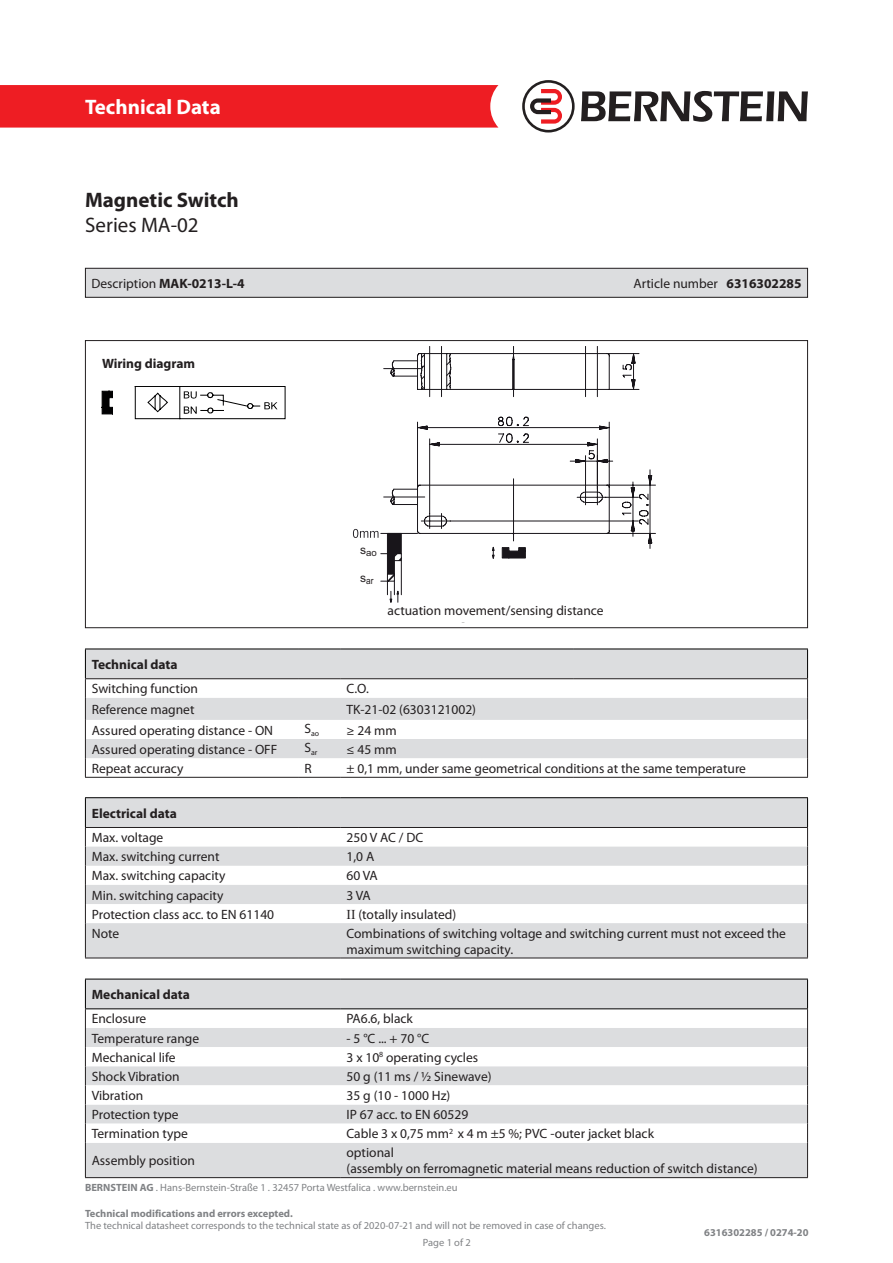
<style>
.page{position:relative;width:893px;height:1263px;background:#fff}
.page>*{position:absolute;margin:0;border:0;box-sizing:border-box;transform-origin:0 0}
.t1{font:700 21px "Myriad Pro";color:#231f20}
.t2{font:700 21px "Myriad Pro";color:#fff}
.t3{font:21px "Myriad Pro";color:#231f20}
.t4{font:13.5px/16.2px "Myriad Pro";color:#231f20}
.t5{font:700 13.5px "Myriad Pro";color:#231f20}
.t6{font:10.5px/16.8px "Myriad Pro";color:#808285}
.t7{font:700 10.5px "Myriad Pro";color:#808285}
.t8{font:9.6px "Arial";color:#231f20;scale:.86 1}
.t9{font:9.6px "Arial";color:#231f20}
.t10{font:7.8px "Myriad Pro";color:#231f20}
.s1{font-weight:400}
.s2{font-weight:700}
.s3{font-family:"Times New Roman"}
</style>
<div class="page">
<div style="left:0;top:85px;width:498px;height:43px;background:#ee1d23"></div>
<svg style="left:581px;top:91px;width:227px;height:31px"></svg>
<svg style="left:522px;top:80px;width:53px;height:53px"></svg>
<svg style="left:383px;top:346px;width:273px;height:203px"></svg>
<svg style="left:393px;top:353px;width:256px;height:182px"></svg>
<svg style="left:353px;top:529px;width:173px;height:74px"></svg>
<svg style="left:135px;top:386px;width:150px;height:33px"></svg>
<svg style="left:102px;top:391px;width:11px;height:23px"></svg>
<div style="left:85px;top:268px;width:722px;height:29px;background:#dcdddf"></div>
<div style="left:85px;top:268px;width:723px;height:30px;border:1px solid #231f20"></div>
<svg style="left:86px;top:650px;width:721px;height:108px;fill:#dcdddf"></svg>
<hr style="left:85px;top:649px;width:213px;height:1px;background:#000">
<hr style="left:298px;top:649px;width:42px;height:1px;background:#000">
<hr style="left:340px;top:649px;width:234px;height:1px;background:#000">
<hr style="left:574px;top:649px;width:234px;height:1px;background:#000">
<hr style="left:85px;top:678px;width:213px;height:1px;background:#231f20">
<hr style="left:298px;top:678px;width:42px;height:1px;background:#231f20">
<hr style="left:340px;top:678px;width:234px;height:1px;background:#231f20">
<hr style="left:574px;top:678px;width:234px;height:1px;background:#231f20">
<svg style="left:807px;top:649px;width:1px;height:128px"></svg>
<hr style="left:85px;top:777px;width:213px;height:1px;background:#231f20">
<hr style="left:298px;top:777px;width:42px;height:1px;background:#231f20">
<hr style="left:340px;top:777px;width:234px;height:1px;background:#231f20">
<hr style="left:574px;top:777px;width:234px;height:1px;background:#231f20">
<svg style="left:85px;top:649px;width:1px;height:128px"></svg>
<svg style="left:86px;top:798px;width:721px;height:160px;fill:#dcdddf"></svg>
<hr style="left:85px;top:797px;width:213px;height:1px;background:#000">
<hr style="left:298px;top:797px;width:42px;height:1px;background:#000">
<hr style="left:340px;top:797px;width:468px;height:1px;background:#000">
<hr style="left:85px;top:827px;width:213px;height:1px;background:#231f20">
<hr style="left:298px;top:827px;width:42px;height:1px;background:#231f20">
<hr style="left:340px;top:827px;width:468px;height:1px;background:#231f20">
<svg style="left:807px;top:798px;width:1px;height:125px"></svg>
<hr style="left:85px;top:923px;width:1px;height:35px;background:#231f20">
<hr style="left:807px;top:923px;width:1px;height:35px;background:#231f20">
<hr style="left:85px;top:958px;width:213px;height:1px;background:#231f20">
<hr style="left:298px;top:958px;width:42px;height:1px;background:#231f20">
<hr style="left:340px;top:958px;width:468px;height:1px;background:#231f20">
<svg style="left:85px;top:798px;width:1px;height:125px"></svg>
<div style="left:86px;top:980px;width:721px;height:197px;background:#dcdddf"></div>
<svg style="left:86px;top:1009px;width:721px;height:134px"></svg>
<hr style="left:85px;top:979px;width:255px;height:1px;background:#000">
<svg style="left:85px;top:979px;width:1px;height:164px"></svg>
<hr style="left:340px;top:979px;width:468px;height:1px;background:#000">
<svg style="left:807px;top:979px;width:1px;height:164px"></svg>
<hr style="left:85px;top:1008px;width:255px;height:1px;background:#000">
<hr style="left:340px;top:1008px;width:468px;height:1px;background:#000">
<hr style="left:85px;top:1143px;width:1px;height:34px;background:#231f20">
<hr style="left:807px;top:1143px;width:1px;height:34px;background:#231f20">
<hr style="left:85px;top:1177px;width:255px;height:1px;background:#231f20">
<hr style="left:340px;top:1177px;width:468px;height:1px;background:#231f20">
<h1 class="t2" style="left:85px;top:93px;width:137px">Technical Data</h1>
<p class="t1" style="left:85px;top:186px;width:155px">Magnetic Switch</p>
<p class="t3" style="left:85px;top:212px;width:115px">Series MA-02</p>
<p class="t5" style="left:91px;top:274px;width:155px"><span class="s1">Description</span> MAK-0213-L-4</p>
<p class="t4" style="left:633px;top:275px;width:170px">Article number <span class="s2">6316302285</span></p>
<p class="t5" style="left:102px;top:354px;width:95px">Wiring diagram</p>
<p class="t9" style="left:360px;top:546px;width:18px"><sup>s</sup>ao</p>
<p class="t8" style="left:360px;top:574px;width:17px"><sup>s</sup>ar</p>
<p class="t4" style="left:388px;top:602px;width:218px">actuation movement/sensing distance</p>
<p class="t5" style="left:92px;top:655px;width:87px">Technical data</p>
<p class="t4" style="left:92px;top:680px;width:108px">Switching function</p>
<p class="t4" style="left:347px;top:680px;width:24px">C.O.</p>
<p class="t4" style="left:92px;top:701px;width:104px">Reference magnet</p>
<p class="t4" style="left:347px;top:701px;width:131px">TK-21-02 (6303121002)</p>
<p class="t4" style="left:92px;top:722px;width:183px">Assured operating distance - ON</p>
<p class="t10" style="left:304px;top:729px;width:16px"><sup>S</sup>ao</p>
<p class="t4" style="left:347px;top:722px;width:52px">≥ 24 mm</p>
<p class="t4" style="left:92px;top:741px;width:187px">Assured operating distance - OFF</p>
<p class="t10" style="left:304px;top:748px;width:15px"><sup>S</sup>ar</p>
<p class="t4" style="left:347px;top:741px;width:52px">≤ 45 mm</p>
<p class="t4" style="left:92px;top:760px;width:93px">Repeat accuracy</p>
<p class="t4" style="left:304px;top:760px;width:9px">R</p>
<p class="t4" style="left:347px;top:760px;width:401px">± 0,1 mm, under same geometrical conditions at the same temperature</p>
<p class="t5" style="left:92px;top:804px;width:87px">Electrical data</p>
<p class="t4" style="left:92px;top:829px;width:73px">Max. voltage</p>
<p class="t4" style="left:347px;top:829px;width:78px">250 V AC / DC</p>
<p class="t4" style="left:92px;top:848px;width:129px">Max. switching current</p>
<p class="t4" style="left:347px;top:848px;width:29px">1,0 A</p>
<p class="t4" style="left:92px;top:867px;width:135px">Max. switching capacity</p>
<p class="t4" style="left:347px;top:867px;width:33px">60 VA</p>
<p class="t4" style="left:92px;top:887px;width:133px">Min. switching capacity</p>
<p class="t4" style="left:347px;top:887px;width:26px">3 VA</p>
<p class="t4" style="left:92px;top:906px;width:184px">Protection class acc. to EN 61140</p>
<p class="t4" style="left:347px;top:906px;width:111px"><span class="s3">II</span> (totally insulated)</p>
<p class="t4" style="left:92px;top:925px;width:29px">Note</p>
<p class="t4" style="left:347px;top:925px;width:441px">Combinations of switching voltage and switching current must not exceed the maximum switching capacity.</p>
<p class="t5" style="left:92px;top:986px;width:100px">Mechanical data</p>
<p class="t4" style="left:92px;top:1011px;width:56px">Enclosure</p>
<p class="t4" style="left:347px;top:1011px;width:68px">PA6.6, black</p>
<p class="t4" style="left:92px;top:1030px;width:109px">Temperature range</p>
<p class="t4" style="left:347px;top:1030px;width:84px">- 5 °C ... + 70 °C</p>
<p class="t4" style="left:92px;top:1049px;width:85px">Mechanical life</p>
<p class="t4" style="left:347px;top:1049px;width:133px">3 x 10<sup>8</sup> operating cycles</p>
<p class="t4" style="left:92px;top:1068px;width:89px">Shock Vibration</p>
<p class="t4" style="left:347px;top:1068px;width:147px">50 g (11 ms / ½ Sinewave)</p>
<p class="t4" style="left:92px;top:1087px;width:53px">Vibration</p>
<p class="t4" style="left:347px;top:1087px;width:105px">35 g (10 - 1000 Hz)</p>
<p class="t4" style="left:92px;top:1106px;width:88px">Protection type</p>
<p class="t4" style="left:347px;top:1106px;width:123px">IP 67 acc. to EN 60529</p>
<p class="t4" style="left:92px;top:1125px;width:98px">Termination type</p>
<p class="t4" style="left:347px;top:1125px;width:309px">Cable 3 x 0,75 mm<sup>2</sup> x 4 m ±5 %; PVC -outer jacket black</p>
<p class="t4" style="left:92px;top:1152px;width:105px">Assembly position</p>
<p class="t4" style="left:347px;top:1144px;width:49px">optional</p>
<p class="t4" style="left:347px;top:1160px;width:413px">(assembly on ferromagnetic material means reduction of switch distance)</p>
<p class="t6" style="left:85px;top:1179px;width:374px"><span class="s2">BERNSTEIN AG</span> . Hans-Bernstein-Straße 1 . 32457 Porta Westfalica . www.bernstein.eu</p>
<p class="t7" style="left:85px;top:1206px;width:209px">Technical modifications and errors excepted.</p>
<p class="t6" style="left:423px;top:1217px;width:184px;text-indent:-338px">The technical datasheet corresponds to the technical state as of 2020-07-21 and will not be removed in case of changes.<br>Page 1 of 2</p>
<p class="t7" style="left:704px;top:1226px;width:106px">6316302285 / 0274-20</p>
</div>
